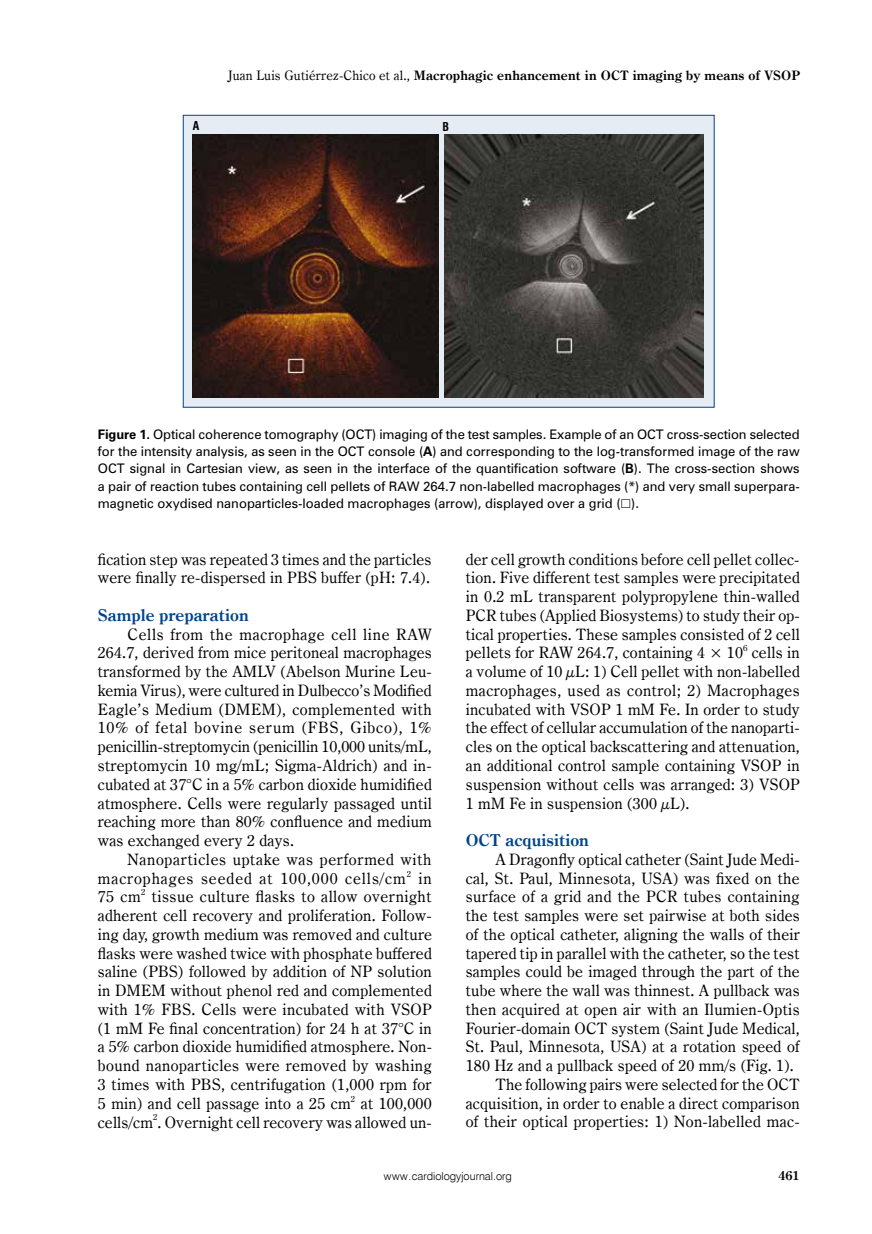
<style>
.page{position:relative;width:872px;height:1234px;background:#fff}
.page>*{position:absolute;margin:0;border:0;box-sizing:border-box;transform-origin:0 0}
.t1{font:700 16.5px "Century Oldst EU";color:#004489}
.t2{font:15.75px/18.8px "Century Oldst EU";letter-spacing:.015em;color:#000;text-align:justify}
.t3{font:15.75px/18.8px "Century Oldst EU";letter-spacing:.04em;color:#000}
.t4{font:700 13.05px "Century Oldst EU";letter-spacing:.015em;color:#000}
.t5{font:700 12.75px "Century Oldst EU";color:#000}
.t6{font:12px/17.2px "Zurich PL";color:#000;text-align:justify}
.t7{font:700 12px "Swis 721 Cn EU";color:#000}
.t8{font:10.95px "Swis 721 Lt EU";color:#000}
.s1{font-weight:400}
.s2{font-weight:700}
</style>
<div class="page">
<div style="left:183px;top:115px;width:531px;height:292px;background:#e6ecf3;border:1px solid #004489"></div>
<img style="left:193px;top:134px;width:510px;height:263px">
<hr style="left:439px;top:134px;width:4px;height:264px;background:#e6ecf3">
<p class="t4" style="left:228px;top:67px;width:573px"><span class="s1">Juan Luis Gutiérrez-Chico et al.,</span> Macrophagic enhancement in OCT imaging by means of VSOP</p>
<p class="t7" style="left:193px;top:118px;width:8px">A</p>
<p class="t7" style="left:442px;top:119px;width:8px">B</p>
<p class="t6" style="left:98px;top:425px;width:703px"><span class="s2">Figure 1.</span> Optical coherence tomography (OCT) imaging of the test samples. Example of an OCT cross-section selected for the intensity analysis, as seen in the OCT console (<span class="s2">A</span>) and corresponding to the log-transformed image of the raw OCT signal in Cartesian view, as seen in the interface of the quantification software (<span class="s2">B</span>). The cross-section shows a pair of reaction tubes containing cell pellets of RAW 264.7 non-labelled macrophages (*) and very small superpara&shy;magnetic oxydised nanoparticles-loaded macrophages (arrow), displayed over a grid ( ).</p>
<p class="t2" style="left:98px;top:550px;width:335px">fication step was repeated 3 times and the particles were finally re-dispersed in PBS buffer (pH: 7.4).</p>
<p class="t1" style="left:98px;top:604px;width:152px">Sample preparation</p>
<p class="t2" style="left:98px;top:625px;width:335px;text-indent:30px">Cells from the macrophage cell line RAW 264.7, derived from mice peritoneal macrophages transformed by the AMLV (Abelson Murine Leu&shy;kemia Virus), were cultured in Dulbecco’s Modified Eagle’s Medium (DMEM), complemented with 10% of fetal bovine serum (FBS, Gibco), 1% penicillin-streptomycin (penicillin 10,000 units/mL, streptomycin 10 mg/mL; Sigma-Aldrich) and in&shy;cubated at 37°C in a 5% carbon dioxide humidified atmosphere. Cells were regularly passaged until reaching more than 80% confluence and medium was exchanged every 2 days.</p>
<p class="t3" style="left:98px;top:849px;width:335px;text-indent:30px">Nanoparticles uptake was performed with macrophages seeded at 100,000 cells/cm<sup>2</sup></p>
<p class="t2" style="left:98px;top:868px;width:335px;text-indent:320px">in 75 cm<sup>2</sup> tissue culture flasks to allow overnight adherent cell recovery and proliferation. Follow&shy;ing day, growth medium was removed and culture flasks were washed twice with phosphate buffered saline (PBS) followed by addition of NP solution in DMEM without phenol red and complemented with 1% FBS. Cells were incubated with VSOP (1 mM Fe final concentration) for 24 h at 37°C in a 5% carbon dioxide humidified atmosphere. Non&shy;bound nanoparticles were removed by washing 3 times with PBS, centrifugation (1,000 rpm for 5 min) and cell passage into a 25 cm<sup>2</sup> at 100,000 cells/cm<sup>2</sup>. Overnight cell recovery was allowed un-</p>
<p class="t2" style="left:466px;top:550px;width:335px">der cell growth conditions before cell pellet collec&shy;tion. Five different test samples were precipitated in 0.2 mL transparent polypropylene thin-walled PCR tubes (Applied Biosystems) to study their op&shy;tical properties. These samples consisted of 2 cell pellets for RAW 264.7, containing 4 × 10<sup>6</sup> cells in a volume of 10 µL: 1) Cell pellet with non-labelled macrophages, used as control; 2) Macrophages incubated with VSOP 1 mM Fe. In order to study the effect of cellular accumulation of the nanoparti&shy;cles on the optical backscattering and attenuation, an additional control sample containing VSOP in suspension without cells was arranged: 3) VSOP 1 mM Fe in suspension (300 µL).</p>
<p class="t1" style="left:466px;top:829px;width:125px">OCT acquisition</p>
<p class="t2" style="left:495px;top:850px;width:306px">A Dragonfly optical catheter (Saint Jude Medi-</p>
<p class="t2" style="left:466px;top:868px;width:335px">cal, St. Paul, Minnesota, USA) was fixed on the</p>
<p class="t2" style="left:466px;top:887px;width:335px">surface of a grid and the PCR tubes containing</p>
<p class="t2" style="left:466px;top:906px;width:335px">the test samples were set pairwise at both sides</p>
<p class="t2" style="left:466px;top:925px;width:335px">of the optical catheter, aligning the walls of their</p>
<p class="t2" style="left:466px;top:943px;width:335px">tapered tip in parallel with the catheter, so the test</p>
<p class="t2" style="left:466px;top:962px;width:335px">samples could be imaged through the part of the</p>
<p class="t2" style="left:466px;top:981px;width:335px">tube where the wall was thinnest. A pullback was</p>
<p class="t2" style="left:466px;top:999px;width:335px">then acquired at open air with an Ilumien-Optis</p>
<p class="t2" style="left:466px;top:1018px;width:335px">Fourier-domain OCT system (Saint Jude Medical,</p>
<p class="t2" style="left:466px;top:1037px;width:335px">St. Paul, Minnesota, USA) at a rotation speed of</p>
<p class="t2" style="left:466px;top:1056px;width:329px">180 Hz and a pullback speed of 20 mm/s (Fig. 1).</p>
<p class="t2" style="left:495px;top:1074px;width:305px">The following pairs were selected for the OCT</p>
<p class="t2" style="left:466px;top:1093px;width:335px">acquisition, in order to enable a direct comparison</p>
<p class="t2" style="left:466px;top:1112px;width:335px">of their optical properties: 1) Non-labelled mac-</p>
<p class="t8" style="left:384px;top:1169px;width:129px">www.cardiologyjournal.org</p>
<p class="t5" style="left:778px;top:1167px;width:23px">461</p>
</div>
